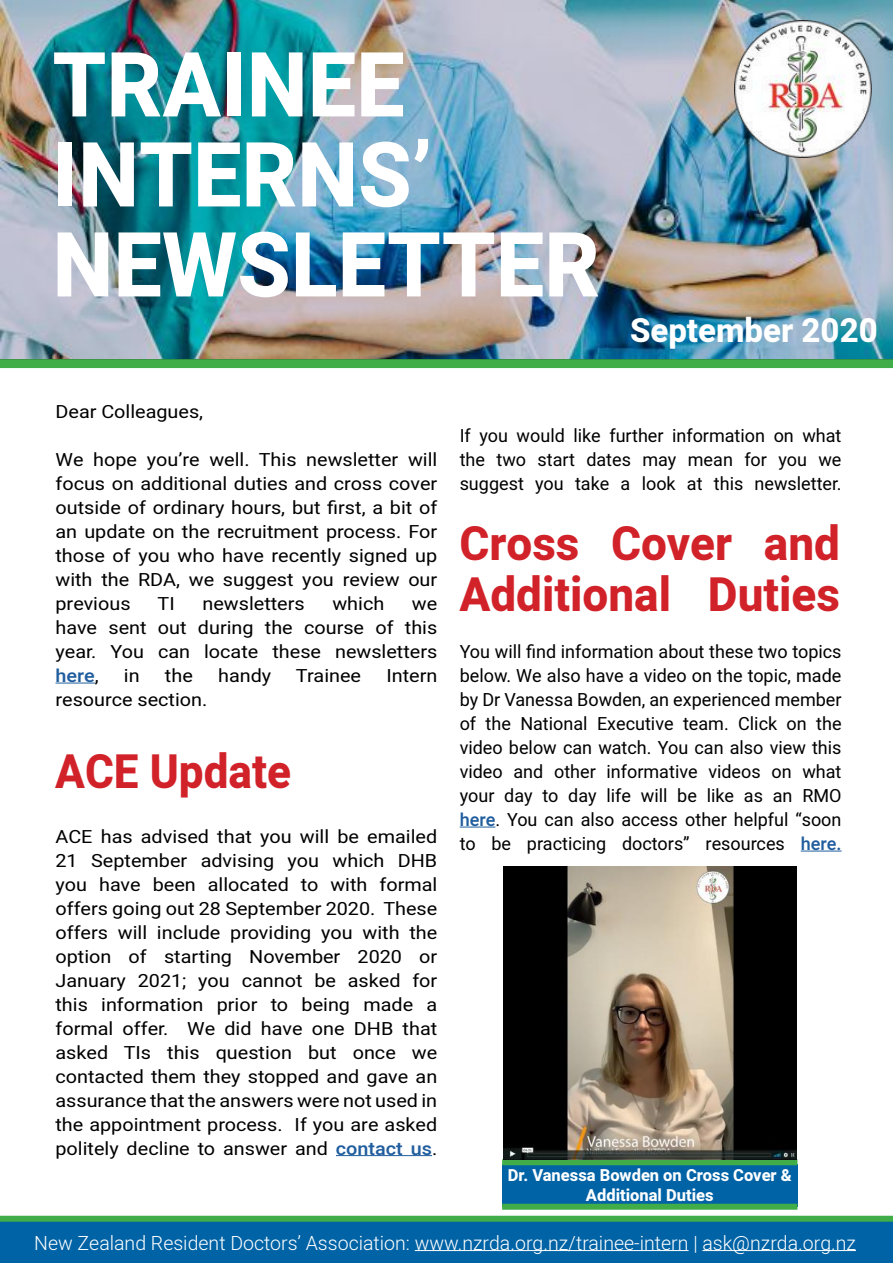
<style>
.page{position:relative;width:893px;height:1263px;background:#fff}
.page>*{position:absolute;margin:0;border:0;box-sizing:border-box;transform-origin:0 0}
.t1{font:800 90px/90px "Heebo";color:#fff;scale:.96 1}
.t2{font:800 46.8px/51px "Heebo";color:#d12229}
.t3{font:800 46.8px "Heebo";color:#d12229;scale:.94 1}
.t4{font:800 33px "Heebo";color:#fff}
.t5{font:300 19.5px "Heebo";color:#fff}
.t6{font:18px/24px "Heebo";color:#000;text-align:justify;scale:1.1 1}
.t7{font:18px/24px "Heebo";color:#000;text-align:justify}
.t8{font:800 16.5px/19.8px "Heebo";color:#fff;text-align:center}
.s1{font-weight:500;color:#205d9e}
</style>
<div class="page">
<hr style="left:56px;top:683px;width:39px;height:1px;background:#205d9e">
<hr style="left:336px;top:1155px;width:96px;height:1px;background:#205d9e">
<hr style="left:460px;top:827px;width:35px;height:1px;background:#205d9e">
<hr style="left:801px;top:851px;width:40px;height:1px;background:#205d9e">
<div style="left:0;top:359px;width:893px;height:9px;background:#40ad48"></div>
<div style="left:0;top:1221px;width:893px;height:42px;background:#0063a6"></div>
<div style="left:0;top:1216px;width:893px;height:6px;background:#40ad48"></div>
<img style="left:0;top:0;width:893px;height:360px">
<hr style="left:415px;top:1250px;width:274px;height:1px;background:#fff">
<hr style="left:702px;top:1250px;width:154px;height:1px;background:#fff">
<img style="left:735px;top:21px;width:136px;height:137px">
<div style="left:502px;top:1165px;width:295px;height:42px;background:#0063a6"></div>
<div style="left:502px;top:1159px;width:295px;height:6px;background:#40ad48"></div>
<img style="left:504px;top:866px;width:293px;height:294px">
<div style="left:502px;top:1204px;width:295px;height:6px;background:#40ad48"></div>
<h1 class="t1" style="left:52px;top:42px;width:572px">TRAINEE<br>INTERNS’<br>NEWSLETTER</h1>
<h3 class="t4" style="left:630px;top:308px;width:249px">September 2020</h3>
<p class="t6" style="left:56px;top:400px;width:136px">Dear Colleagues,</p>
<p class="t6" style="left:56px;top:448px;width:349px">We hope you’re well. This newsletter will focus on additional duties and cross cover outside of ordinary hours, but first, a bit of an update on the recruitment process. For those of you who have recently signed up with the RDA, we suggest you review our previous</p>
<p class="t6" style="left:158px;top:592px;width:17px">TI</p>
<p class="t6" style="left:202px;top:592px;width:94px">newsletters</p>
<p class="t6" style="left:332px;top:592px;width:49px">which</p>
<p class="t6" style="left:56px;top:592px;width:349px;text-indent:356px">we have sent out during the course of this year. You can locate these newsletters <span class="s1">here</span>,</p>
<p class="t6" style="left:124px;top:664px;width:16px">in</p>
<p class="t6" style="left:165px;top:664px;width:27px">the</p>
<p class="t6" style="left:218px;top:664px;width:50px">handy</p>
<p class="t6" style="left:296px;top:664px;width:61px">Trainee</p>
<p class="t6" style="left:386px;top:664px;width:48px">Intern</p>
<p class="t6" style="left:56px;top:688px;width:140px">resource section.</p>
<h2 class="t3" style="left:55px;top:739px;width:252px">ACE Update</h2>
<p class="t6" style="left:56px;top:824px;width:349px">ACE has advised that you will be emailed 21 September advising you which DHB you have been allocated to with formal offers going out 28 September 2020. These offers will include providing you with the option of starting November 2020 or January 2021; you cannot be asked for this information prior to being made a formal offer. We did have one DHB that asked TIs this question but once we contacted them they stopped and gave an assurance that the answers were not used in the appointment process. If you are asked politely decline to answer and <span class="s1">contact us</span>.</p>
<p class="t7" style="left:460px;top:424px;width:383px">If you would like further information on what the two start dates may mean for you we suggest you take a look at this newsletter.</p>
<h2 class="t2" style="left:459px;top:519px;width:382px">Cross Cover and<br>Additional Duties</h2>
<p class="t7" style="left:460px;top:640px;width:383px">You will find information about these two topics below. We also have a video on the topic, made by Dr Vanessa Bowden, an experienced member of the National Executive team. Click on the video below can watch. You can also view this video and other informative videos on what your day to day life will be like as an RMO <span class="s1">here</span>. You can also access other helpful “soon to be practicing doctors” resources <span class="s1">here.</span></p>
<p class="t8" style="left:508px;top:1165px;width:286px">Dr. Vanessa Bowden on Cross Cover &amp;<br>Additional Duties</p>
<p class="t5" style="left:34px;top:1229px;width:823px">New Zealand Resident Doctors’ Association: www.nzrda.org.nz/trainee-intern | ask@nzrda.org.nz</p>
</div>
